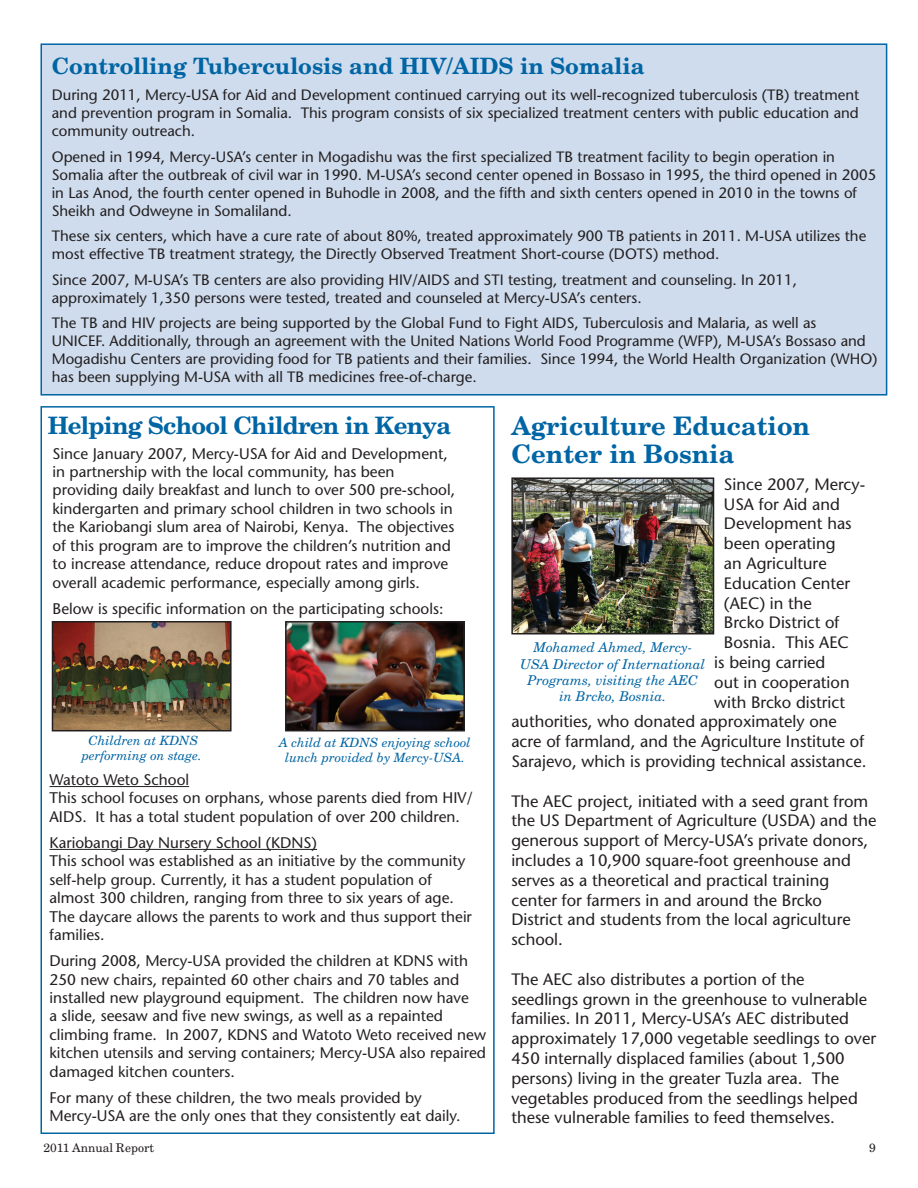
<style>
.page{position:relative;width:918px;height:1188px;background:#fff}
.page>*{position:absolute;margin:0;border:0;box-sizing:border-box;transform-origin:0 0}
.t1{font:700 25.5px/28.5px "New Century Schlbk";color:#0065a4}
.t2{font:700 24px "New Century Schlbk";letter-spacing:-.03em;color:#0065a4}
.t3{font:700 22.5px "New Century Schlbk";color:#0065a4}
.t4{font:16.5px/19.8px "Stone Sans";color:#231f20}
.t5{font:15.3px/18.5px "Stone Sans";color:#231f20}
.t6{font:15px/18px "Stone Sans";color:#231f20}
.t7{font:italic 13.5px/16.2px "New Century Schlbk";color:#0065a4;text-align:center}
.t8{font:italic 12.75px/15.3px "New Century Schlbk";color:#0065a4;text-align:center}
.t9{font:12px "New Century Schlbk";color:#231f20}
</style>
<div class="page">
<div style="left:41px;top:44px;width:846px;height:351px;background:#cfdced"></div>
<div style="left:40px;top:43px;width:847px;height:353px;border:2px solid #0065a4"></div>
<div style="left:40px;top:406px;width:455px;height:728px;border:2px solid #0065a4"></div>
<img style="left:514px;top:480px;width:197px;height:151px">
<div style="left:511px;top:477px;width:203px;height:157px;border:2px solid #231f20"></div>
<hr style="left:50px;top:786px;width:139px;height:1px;background:#231f20">
<hr style="left:50px;top:849px;width:267px;height:1px;background:#231f20">
<img style="left:55px;top:624px;width:174px;height:104px">
<div style="left:52px;top:621px;width:180px;height:110px;border:2px solid #231f20"></div>
<img style="left:288px;top:624px;width:174px;height:104px">
<div style="left:285px;top:621px;width:180px;height:110px;border:2px solid #231f20"></div>
<h3 class="t3" style="left:52px;top:52px;width:594px">Controlling Tuberculosis and HIV/AIDS in Somalia</h3>
<p class="t6" style="left:52px;top:86px;width:809px;text-align:justify">During 2011, Mercy-USA for Aid and Development continued carrying out its well-recognized tuberculosis (TB) treatment and prevention program in Somalia. This program consists of six specialized treatment centers with public education and community outreach.</p>
<p class="t6" style="left:52px;top:147px;width:826px">Opened in 1994, Mercy-USA’s center in Mogadishu was the first specialized TB treatment facility to begin operation in Somalia after the outbreak of civil war in 1990. M-USA’s second center opened in Bossaso in 1995, the third opened in 2005 in Las Anod, the fourth center opened in Buhodle in 2008, and the fifth and sixth centers opened in 2010 in the towns of Sheikh and Odweyne in Somaliland.</p>
<p class="t6" style="left:52px;top:227px;width:816px">These six centers, which have a cure rate of about 80%, treated approximately 900 TB patients in 2011. M-USA utilizes the most effective TB treatment strategy, the Directly Observed Treatment Short-course (DOTS) method.</p>
<p class="t6" style="left:52px;top:270px;width:747px">Since 2007, M-USA’s TB centers are also providing HIV/AIDS and STI testing, treatment and counseling. In 2011, approximately 1,350 persons were tested, treated and counseled at Mercy-USA’s centers.</p>
<p class="t6" style="left:52px;top:314px;width:827px">The TB and HIV projects are being supported by the Global Fund to Fight AIDS, Tuberculosis and Malaria, as well as<br>UNICEF. Additionally, through an agreement with the United Nations World Food Programme (WFP), M-USA’s Bossaso and Mogadishu Centers are providing food for TB patients and their families. Since 1994, the World Health Organization (WHO) has been supplying M-USA with all TB medicines free-of-charge.</p>
<h2 class="t2" style="left:48px;top:410px;width:405px">Helping School Children in Kenya</h2>
<p class="t5" style="left:53px;top:444px;width:404px">Since January 2007, Mercy-USA for Aid and Development, in partnership with the local community, has been providing daily breakfast and lunch to over 500 pre-school, kindergarten and primary school children in two schools in the Kariobangi slum area of Nairobi, Kenya. The objectives of this program are to improve the children’s nutrition and to increase attendance, reduce dropout rates and improve overall academic performance, especially among girls.</p>
<p class="t5" style="left:53px;top:599px;width:392px">Below is specific information on the participating schools:</p>
<h1 class="t1" style="left:511px;top:411px;width:300px">Agriculture Education<br>Center in Bosnia</h1>
<p class="t4" style="left:724px;top:474px;width:143px">Since 2007, Mercy-</p>
<p class="t4" style="left:724px;top:494px;width:117px">USA for Aid and</p>
<p class="t4" style="left:724px;top:514px;width:129px">Development has</p>
<p class="t4" style="left:724px;top:534px;width:113px">been operating</p>
<p class="t4" style="left:724px;top:553px;width:104px">an Agriculture</p>
<p class="t4" style="left:724px;top:573px;width:128px">Education Center</p>
<p class="t4" style="left:724px;top:593px;width:89px">(AEC) in the</p>
<p class="t4" style="left:724px;top:613px;width:117px">Brcko District of</p>
<p class="t4" style="left:724px;top:633px;width:126px">Bosnia. This AEC</p>
<p class="t4" style="left:714px;top:652px;width:113px">is being carried</p>
<p class="t4" style="left:714px;top:672px;width:137px">out in cooperation</p>
<p class="t4" style="left:714px;top:692px;width:132px">with Brcko district</p>
<p class="t4" style="left:511px;top:712px;width:327px">authorities, who donated approximately one</p>
<p class="t4" style="left:511px;top:732px;width:354px">acre of farmland, and the Agriculture Institute of</p>
<p class="t4" style="left:511px;top:751px;width:357px">Sarajevo, which is providing technical assistance.</p>
<p class="t4" style="left:511px;top:791px;width:367px">The AEC project, initiated with a seed grant from the US Department of Agriculture (USDA) and the generous support of Mercy-USA’s private donors, includes a 10,900 square-foot greenhouse and serves as a theoretical and practical training center for farmers in and around the Brcko District and students from the local agriculture school.</p>
<p class="t4" style="left:511px;top:969px;width:366px">The AEC also distributes a portion of the<br>seedlings grown in the greenhouse to vulnerable families. In 2011, Mercy-USA’s AEC distributed approximately 17,000 vegetable seedlings to over 450 internally displaced families (about 1,500 persons) living in the greater Tuzla area. The vegetables produced from the seedlings helped these vulnerable families to feed themselves.</p>
<p class="t7" style="left:520px;top:639px;width:187px">Mohamed Ahmed, Mercy-<br>USA Director of International<br>Programs, visiting the AEC in Brcko, Bosnia.</p>
<p class="t8" style="left:82px;top:732px;width:121px">Children at KDNS performing on stage.</p>
<p class="t8" style="left:279px;top:734px;width:193px">A child at KDNS enjoying school lunch provided by Mercy-USA.</p>
<p class="t5" style="left:50px;top:770px;width:425px">Watoto Weto School<br>This school focuses on orphans, whose parents died from HIV/<br>AIDS. It has a total student population of over 200 children.</p>
<p class="t5" style="left:50px;top:833px;width:424px">Kariobangi Day Nursery School (KDNS)<br>This school was established as an initiative by the community self-help group. Currently, it has a student population of almost 300 children, ranging from three to six years of age.<br>The daycare allows the parents to work and thus support their families.</p>
<p class="t5" style="left:50px;top:952px;width:438px">During 2008, Mercy-USA provided the children at KDNS with 250 new chairs, repainted 60 other chairs and 70 tables and installed new playground equipment. The children now have<br>a slide, seesaw and five new swings, as well as a repainted climbing frame. In 2007, KDNS and Watoto Weto received new kitchen utensils and serving containers; Mercy-USA also repaired damaged kitchen counters.</p>
<p class="t5" style="left:50px;top:1088px;width:412px">For many of these children, the two meals provided by<br>Mercy-USA are the only ones that they consistently eat daily.</p>
<p class="t9" style="left:44px;top:1140px;width:112px">2011 Annual Report</p>
<p class="t9" style="left:869px;top:1140px;width:8px">9</p>
</div>
